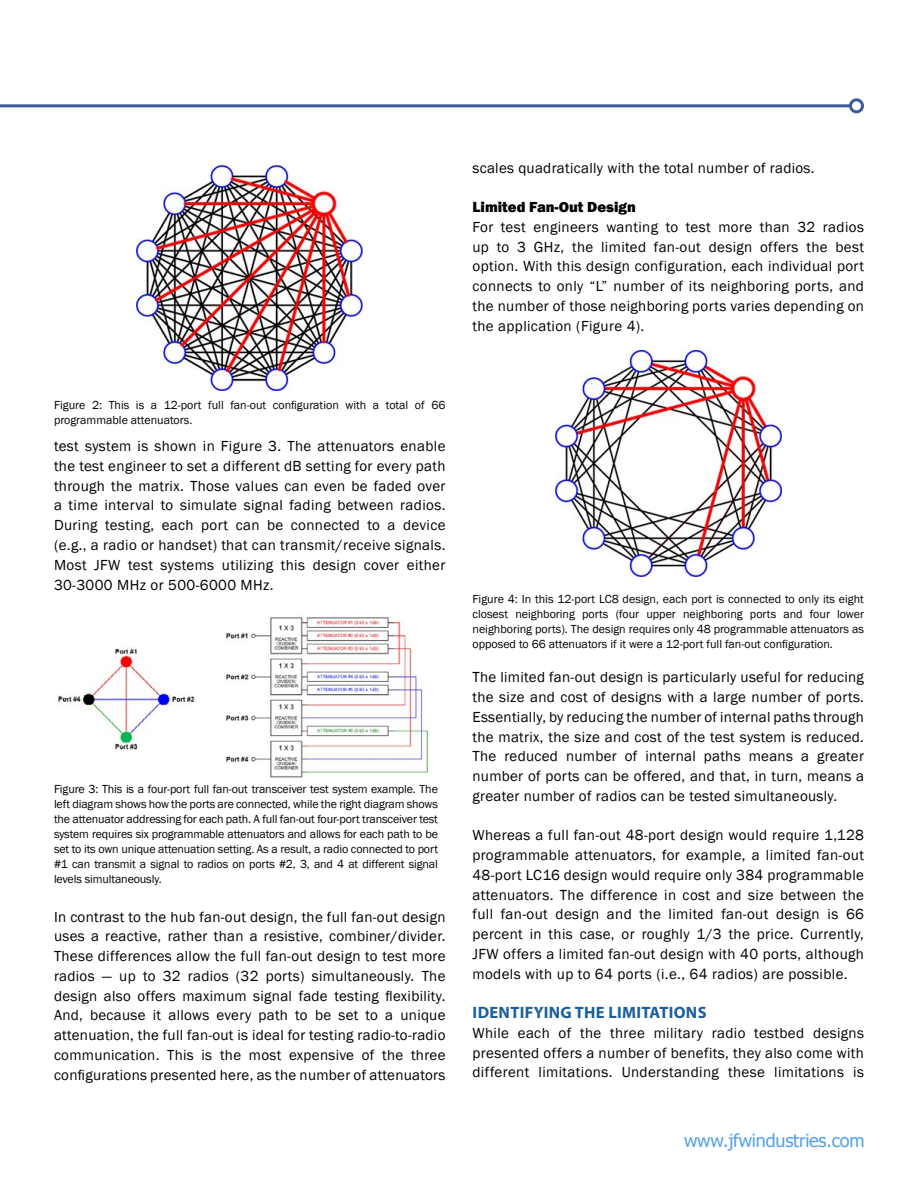
<style>
.page{position:relative;width:918px;height:1188px;background:#fff}
.page>*{position:absolute;margin:0;border:0;box-sizing:border-box;transform-origin:0 0}
.t1{font:18px "Tahoma";letter-spacing:-.01em;color:#54a3e7}
.t2{font:700 16.5px "Myriad Pro";letter-spacing:.02em;color:#195f9b}
.t3{font:15px/19.8px "Franklin Gothic";letter-spacing:.025em;color:#000;text-align:justify}
.t4{font:800 15px "Franklin Gothic";color:#000}
.t5{font:12px/15px "Franklin Gothic";color:#000;text-align:justify}
</style>
<div class="page">
<hr style="left:0;top:104px;width:850px;height:3px;background:#3d5999">
<div style="left:849px;top:98px;width:15px;height:15px;border:3px solid #3d5999;border-radius:50%"></div>
<img style="left:58px;top:648px;width:137px;height:102px">
<img style="left:226px;top:616px;width:203px;height:162px">
<img style="left:555px;top:350px;width:226px;height:227px">
<img style="left:137px;top:165px;width:226px;height:226px">
<p class="t5" style="left:54px;top:398px;width:393px">Figure 2: This is a 12-port full fan-out configuration with a total of 66 programmable attenuators.</p>
<p class="t3" style="left:54px;top:437px;width:393px">test system is shown in Figure 3. The attenuators enable the test engineer to set a different dB setting for every path through the matrix. Those values can even be faded over a time interval to simulate signal fading between radios.<br>During testing, each port can be connected to a device (e.g., a radio or handset) that can transmit/receive signals.<br>Most JFW test systems utilizing this design cover either 30-3000 MHz or 500-6000 MHz.</p>
<p class="t5" style="left:54px;top:782px;width:386px">Figure 3: This is a four-port full fan-out transceiver test system example. The left diagram shows how the ports are connected, while the right diagram shows the attenuator addressing for each path. A full fan-out four-port transceiver test system requires six programmable attenuators and allows for each path to be set to its own unique attenuation setting. As a result, a radio connected to port #1 can transmit a signal to radios on ports #2, 3, and 4 at different signal levels simultaneously.</p>
<p class="t3" style="left:54px;top:907px;width:393px">In contrast to the hub fan-out design, the full fan-out design uses a reactive, rather than a resistive, combiner/divider.<br>These differences allow the full fan-out design to test more radios — up to 32 radios (32 ports) simultaneously. The design also offers maximum signal fade testing flexibility.<br>And, because it allows every path to be set to a unique attenuation, the full fan-out is ideal for testing radio-to-radio communication. This is the most expensive of the three configurations presented here, as the number of attenuators</p>
<p class="t3" style="left:472px;top:158px;width:344px">scales quadratically with the total number of radios.</p>
<p class="t4" style="left:472px;top:197px;width:165px">Limited Fan-Out Design</p>
<p class="t3" style="left:472px;top:217px;width:393px">For test engineers wanting to test more than 32 radios up to 3 GHz, the limited fan-out design offers the best option. With this design configuration, each individual port connects to only “L” number of its neighboring ports, and the number of those neighboring ports varies depending on the application (Figure 4).</p>
<p class="t5" style="left:472px;top:592px;width:393px">Figure 4: In this 12-port LC8 design, each port is connected to only its eight closest neighboring ports (four upper neighboring ports and four lower neighboring ports). The design requires only 48 programmable attenuators as opposed to 66 attenuators if it were a 12-port full fan-out configuration.</p>
<p class="t3" style="left:472px;top:668px;width:393px">The limited fan-out design is particularly useful for reducing the size and cost of designs with a large number of ports.<br>Essentially, by reducing the number of internal paths through the matrix, the size and cost of the test system is reduced.<br>The reduced number of internal paths means a greater number of ports can be offered, and that, in turn, means a greater number of radios can be tested simultaneously.</p>
<p class="t3" style="left:472px;top:826px;width:393px">Whereas a full fan-out 48-port design would require 1,128 programmable attenuators, for example, a limited fan-out 48-port LC16 design would require only 384 programmable attenuators. The difference in cost and size between the full fan-out design and the limited fan-out design is 66 percent in this case, or roughly 1/3 the price. Currently, JFW offers a limited fan-out design with 40 ports, although models with up to 64 ports (i.e., 64 radios) are possible.</p>
<p class="t2" style="left:473px;top:1002px;width:235px">IDENTIFYING THE LIMITATIONS</p>
<p class="t3" style="left:472px;top:1023px;width:393px">While each of the three military radio testbed designs presented offers a number of benefits, they also come with different limitations. Understanding these limitations is</p>
<p class="t1" style="left:684px;top:1128px;width:182px">www.jfwindustries.com</p>
</div>
